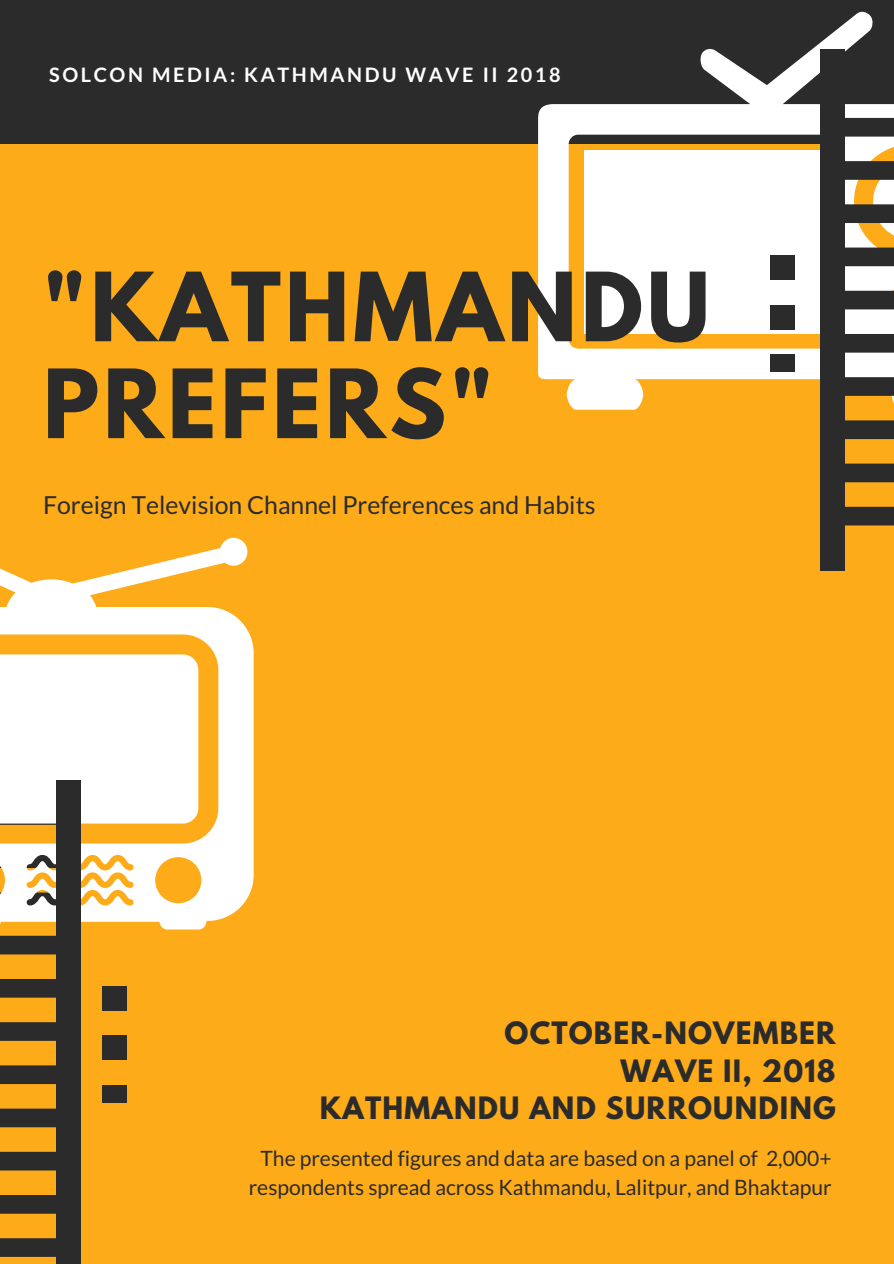
<style>
.page{position:relative;width:894px;height:1264px;background:#fff}
.page>*{position:absolute;margin:0;border:0;box-sizing:border-box;transform-origin:0 0}
.t1{font:700 84.45px/96.8px "League Spartan";letter-spacing:.045em;color:#2b2b2b}
.t2{font:700 27.3px/37.2px "League Spartan";letter-spacing:.045em;color:#2b2b2b;text-align:right}
.t3{font:24.75px "Lato";color:#2b2b2b}
.t4{font:21.15px/29.8px "Lato";color:#2b2b2b;text-align:center}
.t5{font:700 19.8px "Lato";letter-spacing:.13em;color:#fff}
</style>
<div class="page">
<div style="left:0;top:0;width:893px;height:1263px;background:#fdab19"></div>
<div style="left:0;top:0;width:893px;height:143px;background:#2b2b2b"></div>
<svg style="left:538px;top:11px;width:335px;height:399px;fill:#fff"></svg>
<svg style="left:844px;top:81px;width:49px;height:456px"></svg>
<div style="left:819px;top:49px;width:25px;height:521px;background:#2b2b2b"></div>
<div style="left:769px;top:256px;width:25px;height:24px;background:#2b2b2b"></div>
<div style="left:769px;top:305px;width:25px;height:24px;background:#2b2b2b"></div>
<div style="left:769px;top:354px;width:25px;height:18px;background:#2b2b2b"></div>
<svg style="left:0;top:935px;width:56px;height:322px"></svg>
<svg style="left:0;top:538px;width:253px;height:391px;fill:#fff"></svg>
<div style="left:56px;top:780px;width:25px;height:483px;background:#2b2b2b"></div>
<div style="left:102px;top:986px;width:25px;height:24px;background:#2b2b2b"></div>
<div style="left:102px;top:1035px;width:25px;height:25px;background:#2b2b2b"></div>
<div style="left:102px;top:1084px;width:25px;height:18px;background:#2b2b2b"></div>
<p class="t5" style="left:49px;top:62px;width:512px">SOLCON MEDIA: KATHMANDU WAVE II 2018</p>
<h1 class="t1" style="left:43px;top:269px;width:668px">"KATHMANDU<br>PREFERS"</h1>
<p class="t3" style="left:43px;top:490px;width:554px">Foreign Television Channel Preferences and Habits</p>
<p class="t2" style="left:320px;top:1018px;width:517px">OCTOBER-NOVEMBER<br>WAVE II, 2018<br>KATHMANDU AND SURROUNDING</p>
<p class="t4" style="left:249px;top:1142px;width:584px">The presented figures and data are based on a panel of 2,000+ respondents spread across Kathmandu, Lalitpur, and Bhaktapur</p>
</div>
